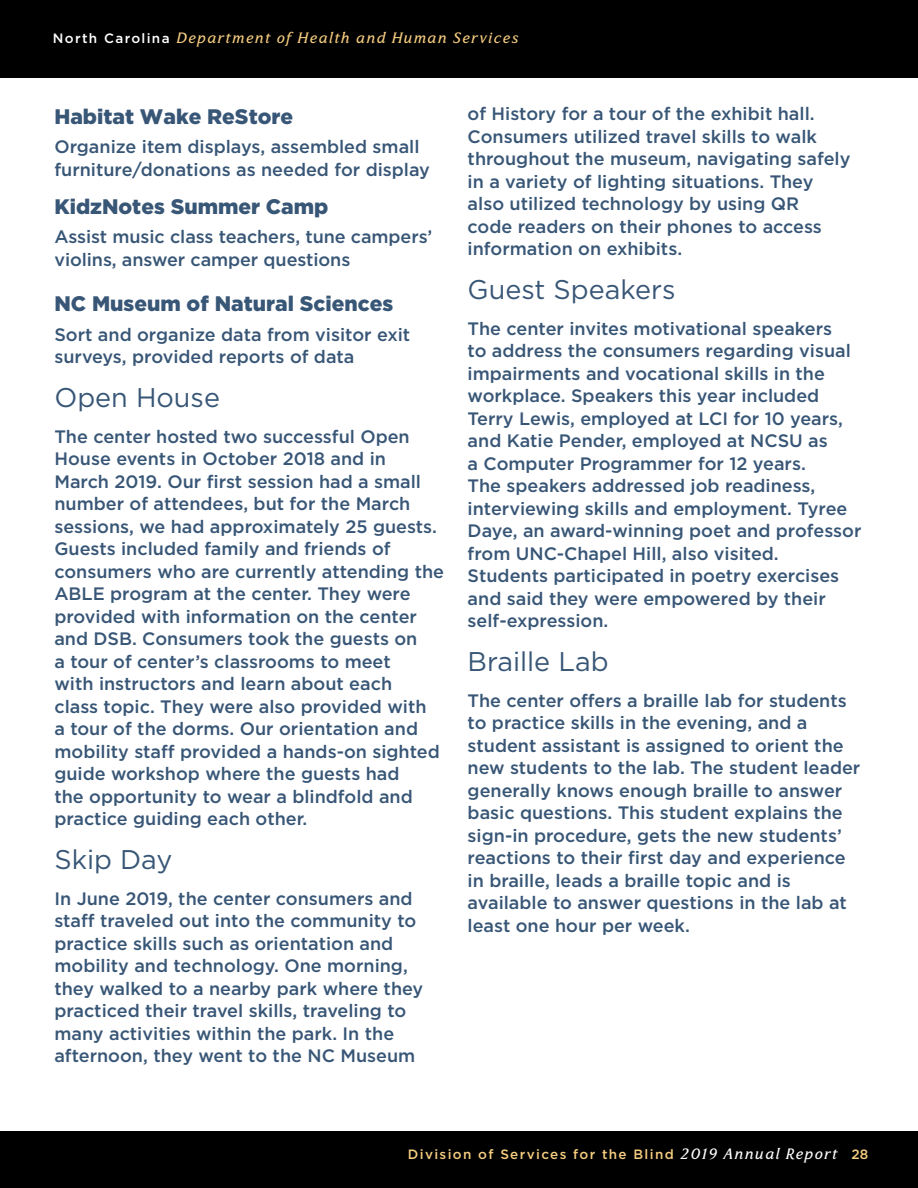
<style>
.page{position:relative;width:918px;height:1188px;background:#fff}
.page>*{position:absolute;margin:0;border:0;box-sizing:border-box;transform-origin:0 0}
.t1{font:27px "Gotham";color:#385676}
.t2{font:900 21px "Gotham";color:#385676}
.t3{font:500 18px/22.5px "Gotham";color:#385676}
.t4{font:italic 15px "North Carolina";letter-spacing:.1em;color:#f6cd80}
.t5{font:500 13.5px "Gotham";letter-spacing:.1em;color:#f6cd80}
.s1{font-family:"Gotham";font-weight:500;font-style:normal;font-size:13.5px;color:#fff}
.s2{font-family:"North Carolina";font-weight:400;font-style:italic;font-size:15px;color:#fff}
</style>
<div class="page">
<div style="left:0;top:1132px;width:918px;height:56px;background:#000"></div>
<div style="left:0;top:0;width:918px;height:78px;background:#000"></div>
<p class="t4" style="left:53px;top:31px;width:467px"><span class="s1">North Carolina</span> Department of Health and Human Services</p>
<p class="t2" style="left:54px;top:104px;width:240px">Habitat Wake ReStore</p>
<p class="t3" style="left:54px;top:135px;width:377px">Organize item displays, assembled small furniture/donations as needed for display</p>
<p class="t2" style="left:54px;top:195px;width:276px">KidzNotes Summer Camp</p>
<p class="t3" style="left:54px;top:226px;width:380px">Assist music class teachers, tune campers’ violins, answer camper questions</p>
<p class="t2" style="left:54px;top:292px;width:340px">NC Museum of Natural Sciences</p>
<p class="t3" style="left:54px;top:323px;width:357px">Sort and organize data from visitor exit surveys, provided reports of data</p>
<h1 class="t1" style="left:54px;top:380px;width:167px">Open House</h1>
<p class="t3" style="left:54px;top:425px;width:391px">The center hosted two successful Open House events in October 2018 and in March 2019. Our first session had a small number of attendees, but for the March sessions, we had approximately 25 guests.<br>Guests included family and friends of consumers who are currently attending the ABLE program at the center. They were provided with information on the center and DSB. Consumers took the guests on<br>a tour of center’s classrooms to meet<br>with instructors and learn about each<br>class topic. They were also provided with<br>a tour of the dorms. Our orientation and mobility staff provided a hands-on sighted guide workshop where the guests had<br>the opportunity to wear a blindfold and practice guiding each other.</p>
<h1 class="t1" style="left:54px;top:842px;width:119px">Skip Day</h1>
<p class="t3" style="left:54px;top:887px;width:370px">In June 2019, the center consumers and staff traveled out into the community to practice skills such as orientation and mobility and technology. One morning, they walked to a nearby park where they practiced their travel skills, traveling to many activities within the park. In the afternoon, they went to the NC Museum</p>
<p class="t3" style="left:468px;top:102px;width:384px">of History for a tour of the exhibit hall.<br>Consumers utilized travel skills to walk throughout the museum, navigating safely in a variety of lighting situations. They also utilized technology by using QR<br>code readers on their phones to access information on exhibits.</p>
<h1 class="t1" style="left:468px;top:272px;width:209px">Guest Speakers</h1>
<p class="t3" style="left:468px;top:317px;width:395px">The center invites motivational speakers<br>to address the consumers regarding visual impairments and vocational skills in the workplace. Speakers this year included Terry Lewis, employed at LCI for 10 years, and Katie Pender, employed at NCSU as<br>a Computer Programmer for 12 years.<br>The speakers addressed job readiness, interviewing skills and employment. Tyree Daye, an award-winning poet and professor from UNC-Chapel Hill, also visited.<br>Students participated in poetry exercises and said they were empowered by their self-expression.</p>
<h1 class="t1" style="left:468px;top:644px;width:143px">Braille Lab</h1>
<p class="t3" style="left:468px;top:689px;width:394px">The center offers a braille lab for students to practice skills in the evening, and a student assistant is assigned to orient the new students to the lab. The student leader generally knows enough braille to answer basic questions. This student explains the sign-in procedure, gets the new students’ reactions to their first day and experience in braille, leads a braille topic and is available to answer questions in the lab at least one hour per week.</p>
<p class="t5" style="left:408px;top:1146px;width:462px">Division of Services for the Blind <span class="s2">2019 Annual Report</span> 28</p>
</div>
